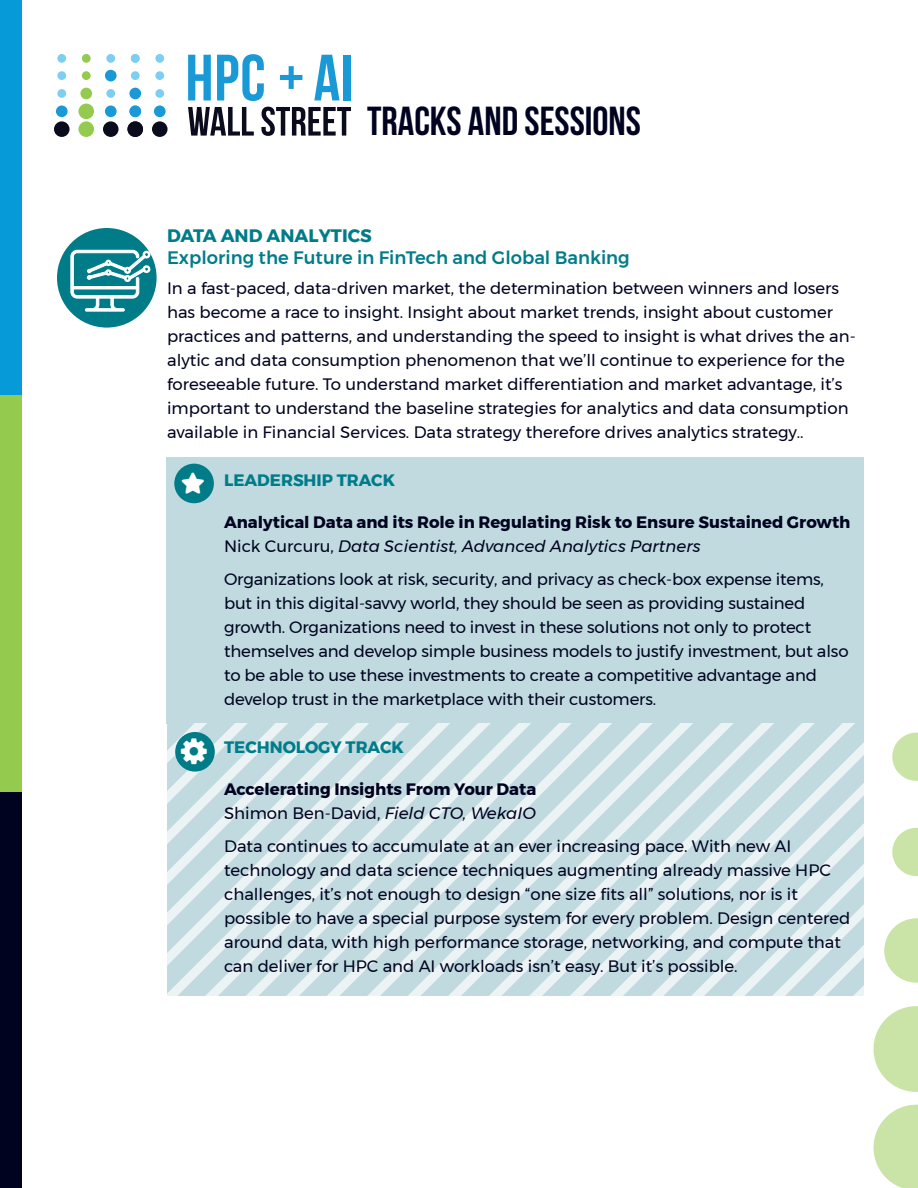
<style>
.page{position:relative;width:918px;height:1188px;background:#fff}
.page>*{position:absolute;margin:0;border:0;box-sizing:border-box;transform-origin:0 0}
.t1{font:700 64.95px "Bebas Neue";color:#1999d6}
.t2{font:700 40.5px "Bebas Neue";color:#000320}
.t3{font:500 18px/21.6px "Montserrat";color:#007c89}
.t4{font:16.5px/24px "Montserrat";color:#000320}
.t5{font:700 16.5px/24px "Montserrat";color:#000320}
.t6{font:700 16.5px "Montserrat";color:#007c89}
.s1{font-weight:700}
.s2{font-weight:400}
.s3{font-weight:400;font-style:italic}
</style>
<div class="page">
<div style="left:55px;top:227px;width:103px;height:102px;background:#007c89;border-radius:50%"></div>
<div style="left:54px;top:225px;width:106px;height:106px;border:3px solid #fff;border-radius:50%"></div>
<svg style="left:70px;top:250px;width:80px;height:62px"></svg>
<div style="left:0;top:0;width:22px;height:396px;background:#069ad9"></div>
<div style="left:0;top:396px;width:22px;height:396px;background:#94ca4e"></div>
<div style="left:0;top:792px;width:22px;height:396px;background:#000320"></div>
<div style="left:166px;top:457px;width:698px;height:267px;background:#c0dae0"></div>
<svg style="left:503px;top:724px;width:30px;height:271px;background:#cde1e6"></svg>
<svg style="left:533px;top:724px;width:41px;height:271px;background:#cde1e6"></svg>
<svg style="left:574px;top:724px;width:40px;height:271px;background:#cde1e6"></svg>
<svg style="left:614px;top:724px;width:41px;height:271px;background:#cde1e6"></svg>
<svg style="left:655px;top:724px;width:40px;height:271px;background:#cde1e6"></svg>
<svg style="left:695px;top:724px;width:41px;height:271px;background:#cde1e6"></svg>
<svg style="left:736px;top:724px;width:128px;height:271px;background:#cde1e6"></svg>
<svg style="left:301px;top:724px;width:202px;height:271px;background:#cde1e6"></svg>
<div style="left:174px;top:464px;width:40px;height:39px;background:#007c89;border-radius:50%"></div>
<svg style="left:892px;top:828px;width:26px;height:48px"></svg>
<svg style="left:884px;top:918px;width:34px;height:65px"></svg>
<svg style="left:892px;top:733px;width:26px;height:48px"></svg>
<svg style="left:874px;top:1006px;width:44px;height:86px"></svg>
<svg style="left:874px;top:1105px;width:44px;height:83px"></svg>
<div style="left:57px;top:71px;width:9px;height:9px;background:#7ccef2;border-radius:50%"></div>
<div style="left:82px;top:71px;width:9px;height:9px;background:#94ca4e;border-radius:50%"></div>
<div style="left:105px;top:70px;width:12px;height:11px;background:#1999d6;border-radius:50%"></div>
<div style="left:131px;top:71px;width:9px;height:9px;background:#7ccef2;border-radius:50%"></div>
<div style="left:57px;top:89px;width:9px;height:9px;background:#7ccef2;border-radius:50%"></div>
<div style="left:80px;top:88px;width:12px;height:11px;background:#94ca4e;border-radius:50%"></div>
<div style="left:106px;top:89px;width:9px;height:9px;background:#7ccef2;border-radius:50%"></div>
<div style="left:129px;top:88px;width:12px;height:11px;background:#1999d6;border-radius:50%"></div>
<div style="left:57px;top:54px;width:9px;height:9px;background:#7ccef2;border-radius:50%"></div>
<div style="left:82px;top:54px;width:9px;height:9px;background:#94ca4e;border-radius:50%"></div>
<div style="left:106px;top:54px;width:9px;height:9px;background:#7ccef2;border-radius:50%"></div>
<div style="left:56px;top:106px;width:12px;height:11px;background:#1999d6;border-radius:50%"></div>
<div style="left:78px;top:104px;width:16px;height:15px;background:#94ca4e;border-radius:50%"></div>
<div style="left:105px;top:106px;width:12px;height:11px;background:#1999d6;border-radius:50%"></div>
<div style="left:54px;top:121px;width:16px;height:16px;background:#0b0b1e;border-radius:50%"></div>
<div style="left:78px;top:121px;width:16px;height:16px;background:#94ca4e;border-radius:50%"></div>
<div style="left:103px;top:121px;width:16px;height:16px;background:#0b0b1e;border-radius:50%"></div>
<div style="left:155px;top:71px;width:9px;height:9px;background:#7ccef2;border-radius:50%"></div>
<div style="left:155px;top:89px;width:9px;height:9px;background:#7ccef2;border-radius:50%"></div>
<div style="left:131px;top:54px;width:9px;height:9px;background:#7ccef2;border-radius:50%"></div>
<div style="left:155px;top:54px;width:9px;height:9px;background:#7ccef2;border-radius:50%"></div>
<div style="left:129px;top:106px;width:12px;height:11px;background:#1999d6;border-radius:50%"></div>
<div style="left:154px;top:106px;width:12px;height:11px;background:#1999d6;border-radius:50%"></div>
<div style="left:127px;top:121px;width:16px;height:16px;background:#0b0b1e;border-radius:50%"></div>
<div style="left:152px;top:121px;width:16px;height:16px;background:#0b0b1e;border-radius:50%"></div>
<svg style="left:188px;top:55px;width:23px;height:45px"></svg>
<svg style="left:217px;top:54px;width:47px;height:47px"></svg>
<svg style="left:314px;top:55px;width:25px;height:45px"></svg>
<div style="left:344px;top:55px;width:7px;height:45px;background:#1999d6"></div>
<svg style="left:188px;top:107px;width:66px;height:29px"></svg>
<svg style="left:261px;top:107px;width:90px;height:29px"></svg>
<svg style="left:167px;top:724px;width:134px;height:271px;background:#c6dee3"></svg>
<p class="t1" style="left:278px;top:42px;width:27px">+</p>
<p class="t2" style="left:367px;top:99px;width:275px">TRACKS AND SESSIONS</p>
<p class="t3" style="left:167px;top:225px;width:464px"><span class="s1">DATA AND ANALYTICS<br></span>Exploring the Future in FinTech and Global Banking</p>
<p class="t4" style="left:167px;top:276px;width:690px">In a fast-paced, data-driven market, the determination between winners and losers has become a race to insight. Insight about market trends, insight about customer practices and patterns, and understanding the speed to insight is what drives the an&shy;alytic and data consumption phenomenon that we’ll continue to experience for the foreseeable future. To understand market differentiation and market advantage, it’s important to understand the baseline strategies for analytics and data consumption available in Financial Services. Data strategy therefore drives analytics strategy..</p>
<p class="t6" style="left:224px;top:467px;width:172px">LEADERSHIP TRACK</p>
<p class="t5" style="left:224px;top:510px;width:628px">Analytical Data and its Role in Regulating Risk to Ensure Sustained Growth<br><span class="s2">Nick Curcuru,</span> <span class="s3">Data Scientist, Advanced Analytics Partners</span></p>
<p class="t4" style="left:224px;top:567px;width:626px">Organizations look at risk, security, and privacy as check-box expense items, but in this digital-savvy world, they should be seen as providing sustained growth. Organizations need to invest in these solutions not only to protect themselves and develop simple business models to justify investment, but also to be able to use these investments to create a competitive advantage and develop trust in the marketplace with their customers.</p>
<p class="t6" style="left:224px;top:734px;width:181px">TECHNOLOGY TRACK</p>
<p class="t5" style="left:224px;top:777px;width:314px">Accelerating Insights From Your Data<br><span class="s2">Shimon Ben-David,</span> <span class="s3">Field CTO, WekaIO</span></p>
<p class="t4" style="left:224px;top:834px;width:628px">Data continues to accumulate at an ever increasing pace. With new AI technology and data science techniques augmenting already massive HPC challenges, it’s not enough to design “one size fits all” solutions, nor is it possible to have a special purpose system for every problem. Design centered around data, with high performance storage, networking, and compute that can deliver for HPC and AI workloads isn’t easy. But it’s possible.</p>
</div>
